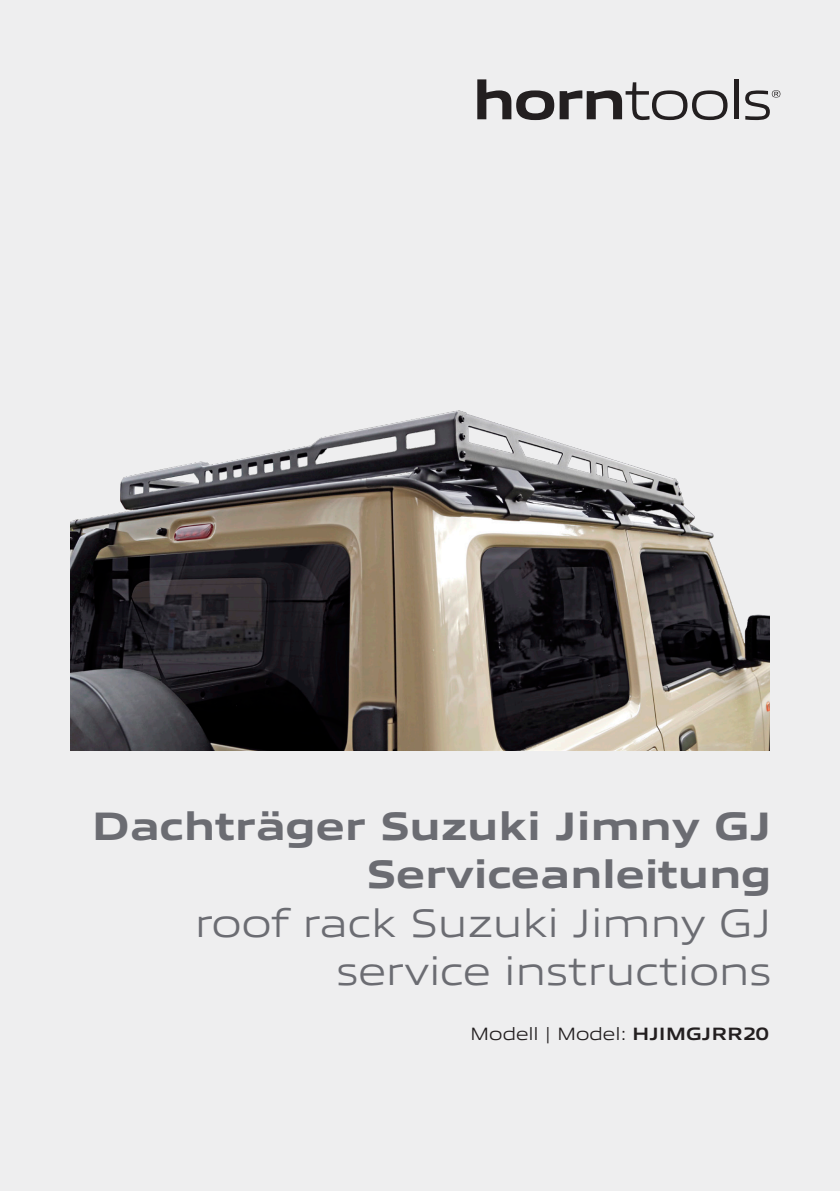
<style>
.page{position:relative;width:840px;height:1191px;background:#fff}
.page>*{position:absolute;margin:0;border:0;box-sizing:border-box;transform-origin:0 0}
.t1{font:300 40px "Allumi Std Extended";letter-spacing:-.01em;color:#6b6c72}
.t2{font:800 40px "Allumi Std Extended";letter-spacing:-.01em;color:#6b6c72}
.t3{font:300 18px "Allumi Std Extended";letter-spacing:-.01em;color:#231f20}
.s1{font-weight:700}
</style>
<div class="page">
<div style="left:0;top:0;width:839px;height:1191px;background:#eeeeef"></div>
<svg style="left:477px;top:79px;width:250px;height:41px"></svg>
<svg style="left:734px;top:79px;width:3px;height:40px"></svg>
<svg style="left:745px;top:90px;width:35px;height:30px"></svg>
<img style="left:71px;top:410px;width:697px;height:340px">
<p class="t2" style="left:92px;top:804px;width:681px">Dachträger Suzuki Jimny GJ</p>
<p class="t2" style="left:366px;top:852px;width:407px">Serviceanleitung</p>
<p class="t1" style="left:195px;top:901px;width:578px">roof rack Suzuki Jimny GJ</p>
<p class="t1" style="left:336px;top:949px;width:437px">service instructions</p>
<p class="t3" style="left:470px;top:1023px;width:300px">Modell | Model: <span class="s1">HJIMGJRR20</span></p>
</div>
